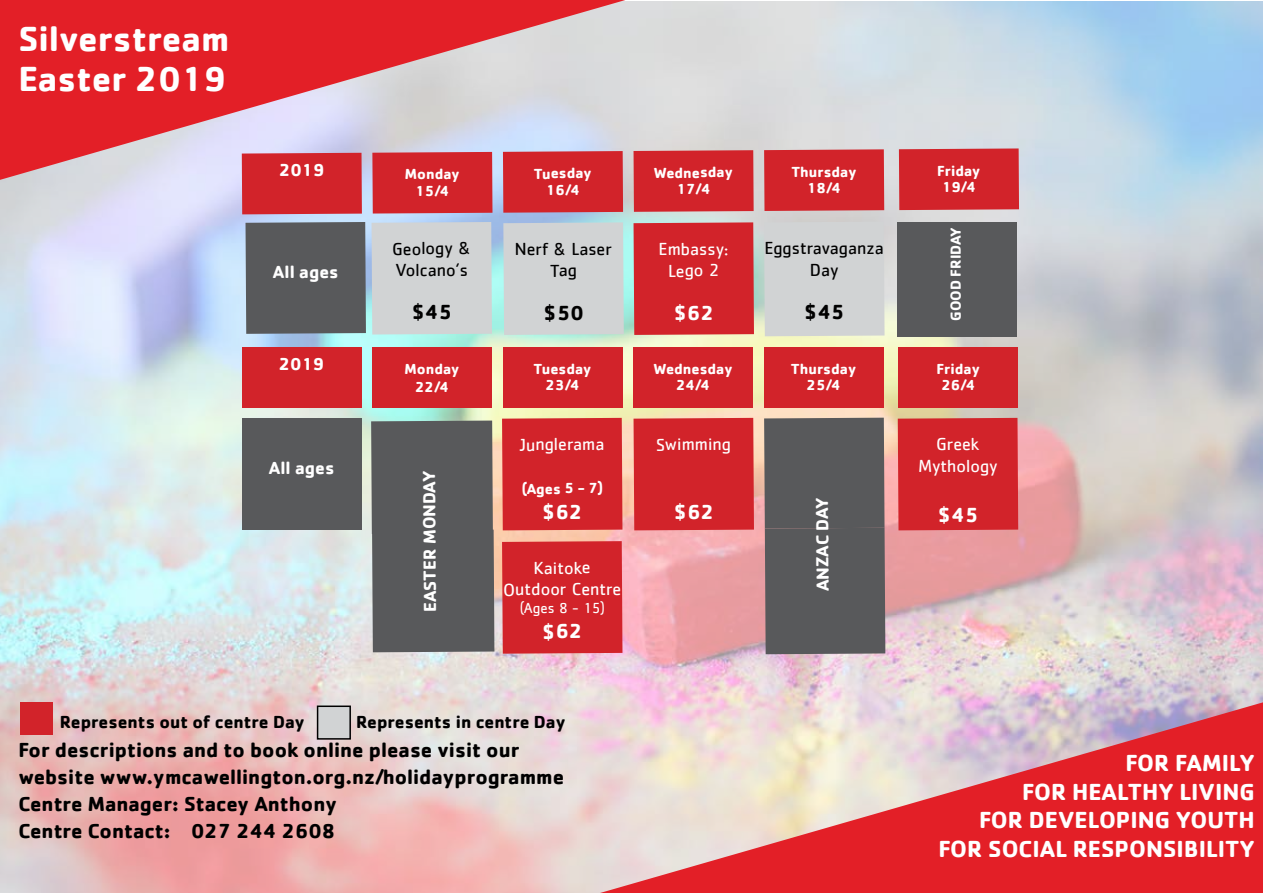
<style>
.page{position:relative;width:1263px;height:893px;background:#fff}
.page>*{position:absolute;margin:0;border:0;box-sizing:border-box;transform-origin:0 0}
.t1{font:700 36px/40.5px "Cachet";color:#fff}
.t2{font:700 24px/28.8px "Cachet";color:#fff;text-align:right}
.t3{font:700 21px/27px "Cachet";color:#000}
.t4{font:700 21px "Cachet";letter-spacing:-.01em;color:#fff}
.t5{font:18px/21.6px "Cachet";letter-spacing:-.005em;color:#fff;text-align:center}
.t6{font:18px/21.6px "Cachet";letter-spacing:-.005em;color:#000;text-align:center}
.t7{font:700 18px "Cachet";color:#000}
.t8{font:700 18px "Cachet";letter-spacing:-.01em;color:#fff}
.t9{font:700 15px/16.5px "Cachet";letter-spacing:-.01em;color:#fff;text-align:center}
.t10{font:15px "Cachet";letter-spacing:-.005em;color:#fff}
</style>
<div class="page">
<img style="left:0;top:1px;width:1263px;height:892px">
<svg style="left:600px;top:702px;width:663px;height:191px"></svg>
<svg style="left:0;top:0;width:625px;height:180px;fill:#e31f27"></svg>
<div style="left:633px;top:347px;width:120px;height:61px;background:#d2232a"></div>
<div style="left:242px;top:418px;width:119px;height:112px;background:#58595b"></div>
<div style="left:242px;top:347px;width:119px;height:61px;background:#d2232a"></div>
<div style="left:372px;top:347px;width:120px;height:61px;background:#d2232a"></div>
<div style="left:503px;top:347px;width:119px;height:61px;background:#d2232a"></div>
<div style="left:764px;top:347px;width:119px;height:61px;background:#d2232a"></div>
<div style="left:898px;top:347px;width:120px;height:61px;background:#d2232a"></div>
<div style="left:897px;top:222px;width:120px;height:114px;background:#58595b"></div>
<div style="left:633px;top:150px;width:121px;height:62px;background:#d2232a"></div>
<div style="left:242px;top:153px;width:120px;height:61px;background:#d2232a"></div>
<div style="left:371px;top:421px;width:123px;height:231px;background:#58595b"></div>
<div style="left:372px;top:152px;width:120px;height:62px;background:#d2232a"></div>
<div style="left:503px;top:222px;width:121px;height:113px;background:#d1d3d4"></div>
<div style="left:503px;top:151px;width:120px;height:62px;background:#d2232a"></div>
<div style="left:764px;top:149px;width:120px;height:62px;background:#d2232a"></div>
<div style="left:899px;top:148px;width:120px;height:62px;background:#d2232a"></div>
<div style="left:764px;top:418px;width:121px;height:236px;background:#58595b"></div>
<div style="left:633px;top:222px;width:121px;height:113px;background:#d2232a"></div>
<div style="left:898px;top:418px;width:120px;height:112px;background:#d2232a"></div>
<svg style="left:245px;top:222px;width:247px;height:112px"></svg>
<div style="left:502px;top:418px;width:120px;height:112px;background:#d2232a"></div>
<div style="left:502px;top:541px;width:120px;height:113px;background:#d2232a"></div>
<div style="left:633px;top:418px;width:121px;height:112px;background:#d2232a"></div>
<div style="left:764px;top:222px;width:120px;height:114px;background:#d1d3d4"></div>
<div style="left:20px;top:702px;width:33px;height:33px;background:#d2232a"></div>
<div style="left:318px;top:706px;width:32px;height:33px;background:#d1d3d4"></div>
<div style="left:317px;top:705px;width:34px;height:35px;border:2px solid #000"></div>
<h1 class="t1" style="left:18px;top:17px;width:212px">Silverstream<br>Easter 2019</h1>
<p class="t8" style="left:279px;top:159px;width:47px">2019</p>
<p class="t9" style="left:405px;top:165px;width:57px">Monday<br>15/4</p>
<p class="t8" style="left:273px;top:260px;width:67px">All ages</p>
<p class="t6" style="left:392px;top:237px;width:80px;text-align:left">Geology &amp;<br>Volcano’s</p>
<p class="t3" style="left:412px;top:298px;width:42px">$45</p>
<p class="t9" style="left:534px;top:165px;width:60px">Tuesday<br>16/4</p>
<p class="t9" style="left:791px;top:163px;width:67px">Thursday<br>18/4</p>
<p class="t9" style="left:937px;top:162px;width:45px">Friday<br>19/4</p>
<p class="t9" style="left:654px;top:164px;width:81px">Wednesday<br>17/4</p>
<p class="t6" style="left:515px;top:238px;width:99px">Nerf &amp; Laser<br>Tag</p>
<p class="t3" style="left:544px;top:298px;width:42px">$50</p>
<p class="t5" style="left:659px;top:238px;width:72px">Embassy:<br>Lego 2</p>
<p class="t4" style="left:674px;top:299px;width:42px">$62</p>
<p class="t6" style="left:764px;top:237px;width:121px">Eggstravaganza<br>Day</p>
<p class="t3" style="left:804px;top:298px;width:42px">$45</p>
<p class="t9" style="left:947px;top:321px;width:95px;rotate:-90deg">GOOD FRIDAY</p>
<p class="t8" style="left:279px;top:352px;width:47px">2019</p>
<p class="t9" style="left:405px;top:359px;width:56px;line-height:18px">Monday<br>22/4</p>
<p class="t9" style="left:534px;top:360px;width:60px">Tuesday<br>23/4</p>
<p class="t9" style="left:791px;top:360px;width:67px">Thursday<br>25/4</p>
<p class="t9" style="left:937px;top:360px;width:45px">Friday<br>26/4</p>
<p class="t9" style="left:654px;top:360px;width:81px">Wednesday<br>24/4</p>
<p class="t8" style="left:269px;top:456px;width:67px">All ages</p>
<p class="t8" style="left:418px;top:612px;width:143px;rotate:-90deg">EASTER MONDAY</p>
<p class="t5" style="left:520px;top:433px;width:86px">Junglerama</p>
<p class="t9" style="left:522px;top:480px;width:83px">(Ages 5 - 7)</p>
<p class="t4" style="left:542px;top:498px;width:42px">$62</p>
<p class="t5" style="left:503px;top:556px;width:120px">Kaitoke<br>Outdoor Centre</p>
<p class="t10" style="left:520px;top:599px;width:87px">(Ages 8 - 15)</p>
<p class="t4" style="left:542px;top:618px;width:42px">$62</p>
<p class="t5" style="left:656px;top:433px;width:76px">Swimming</p>
<p class="t4" style="left:674px;top:498px;width:42px">$62</p>
<p class="t8" style="left:811px;top:591px;width:95px;rotate:-90deg">ANZAC DAY</p>
<p class="t5" style="left:918px;top:433px;width:81px">Greek<br>Mythology</p>
<p class="t4" style="left:938px;top:502px;width:42px">$45</p>
<p class="t7" style="left:60px;top:710px;width:247px">Represents out of centre Day</p>
<p class="t7" style="left:356px;top:710px;width:211px">Represents in centre Day</p>
<p class="t3" style="left:18px;top:736px;width:547px">For descriptions and to book online please visit our website www.ymcawellington.org.nz/holidayprogramme Centre Manager: Stacey Anthony<br>Centre Contact: 027 244 2608</p>
<p class="t2" style="left:938px;top:747px;width:318px">FOR FAMILY<br>FOR HEALTHY LIVING<br>FOR DEVELOPING YOUTH<br>FOR SOCIAL RESPONSIBILITY</p>
</div>
